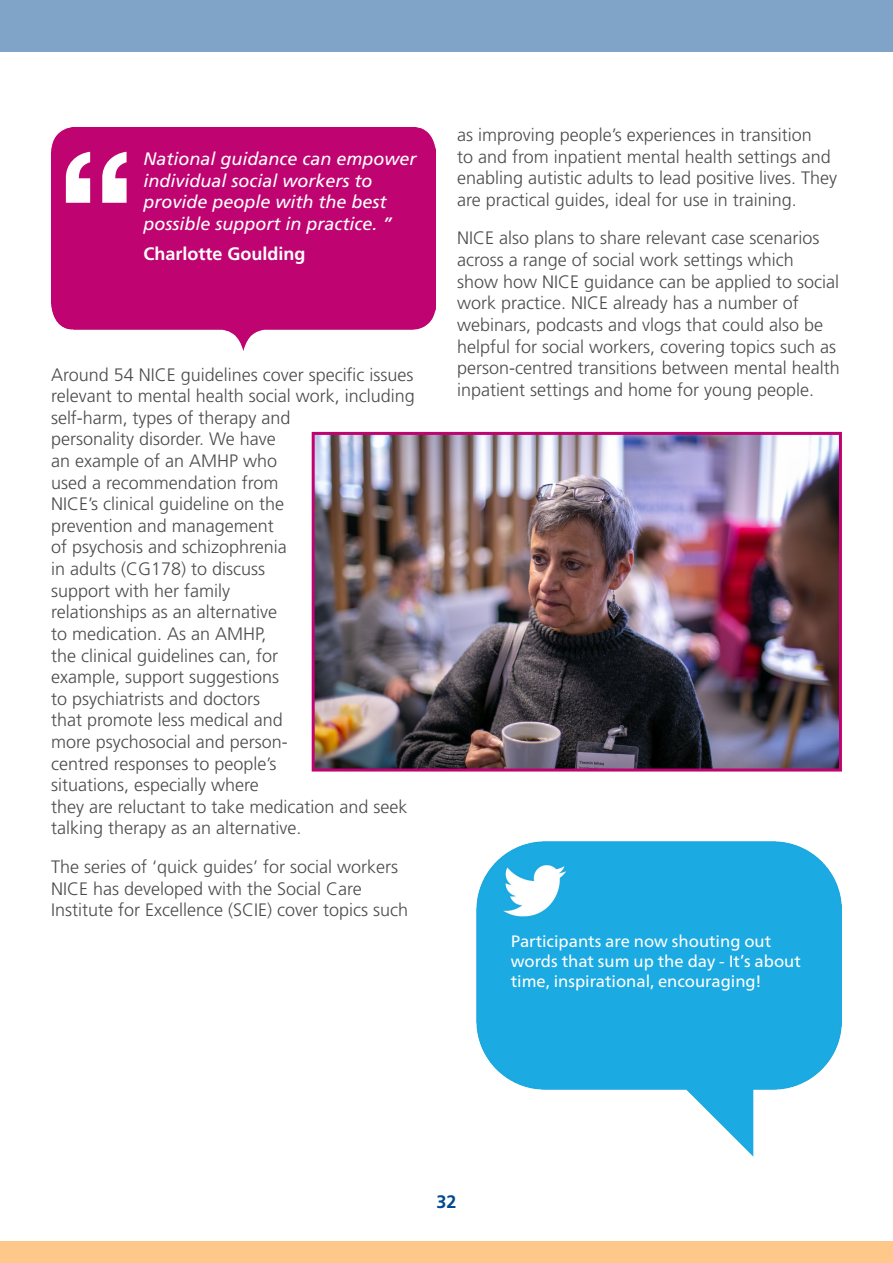
<style>
.page{position:relative;width:893px;height:1263px;background:#fff}
.page>*{position:absolute;margin:0;border:0;box-sizing:border-box;transform-origin:0 0}
.Body{font:300 18px/21.6px "Frutiger LT Pro";color:#4b4c4d}
.Body-2{font:italic 18px/21.6px "Frutiger LT Pro";color:#fff}
.Body-3{font:700 18px "Frutiger LT Pro";color:#fff}
.t1{font:700 18px "Frutiger LT Pro";color:#004992}
.t2{font:16.5px/19.8px "Frutiger Neue LT Pro";color:#fff}
</style>
<div class="page">
<div style="left:0;top:0;width:893px;height:51px;background:#80a4c8"></div>
<div style="left:0;top:1242px;width:893px;height:21px;background:#fdc88a"></div>
<img style="left:477px;top:841px;width:365px;height:316px">
<img style="left:316px;top:436px;width:522px;height:331px">
<div style="left:312px;top:432px;width:530px;height:339px;border:3px solid #bf0471"></div>
<img style="left:51px;top:128px;width:385px;height:223px">
<svg style="left:65px;top:152px;width:62px;height:51px"></svg>
<p class="Body-2" style="left:144px;top:148px;width:275px">National guidance can empower individual social workers to provide people with the best possible support in practice. ”</p>
<p class="Body-3" style="left:144px;top:243px;width:164px">Charlotte Goulding</p>
<p class="Body" style="left:51px;top:364px;width:365px">Around 54 NICE guidelines cover specific issues relevant to mental health social work, including self-harm, types of therapy and<br>personality disorder. We have<br>an example of an AMHP who<br>used a recommendation from<br>NICE’s clinical guideline on the<br>prevention and management<br>of psychosis and schizophrenia<br>in adults (CG178) to discuss<br>support with her family<br>relationships as an alternative<br>to medication. As an AMHP,<br>the clinical guidelines can, for<br>example, support suggestions<br>to psychiatrists and doctors<br>that promote less medical and<br>more psychosocial and person-<br>centred responses to people’s<br>situations, especially where<br>they are reluctant to take medication and seek talking therapy as an alternative.</p>
<p class="Body" style="left:51px;top:856px;width:358px">The series of ‘quick guides’ for social workers<br>NICE has developed with the Social Care<br>Institute for Excellence (SCIE) cover topics such</p>
<p class="Body" style="left:457px;top:124px;width:382px">as improving people’s experiences in transition<br>to and from inpatient mental health settings and enabling autistic adults to lead positive lives. They are practical guides, ideal for use in training.</p>
<p class="Body" style="left:457px;top:228px;width:384px">NICE also plans to share relevant case scenarios across a range of social work settings which<br>show how NICE guidance can be applied to social work practice. NICE already has a number of webinars, podcasts and vlogs that could also be helpful for social workers, covering topics such as person-centred transitions between mental health inpatient settings and home for young people.</p>
<p class="t2" style="left:511px;top:931px;width:291px">Participants are now shouting out words that sum up the day - It’s about time, inspirational, encouraging!</p>
<p class="t1" style="left:436px;top:1191px;width:22px">32</p>
</div>
